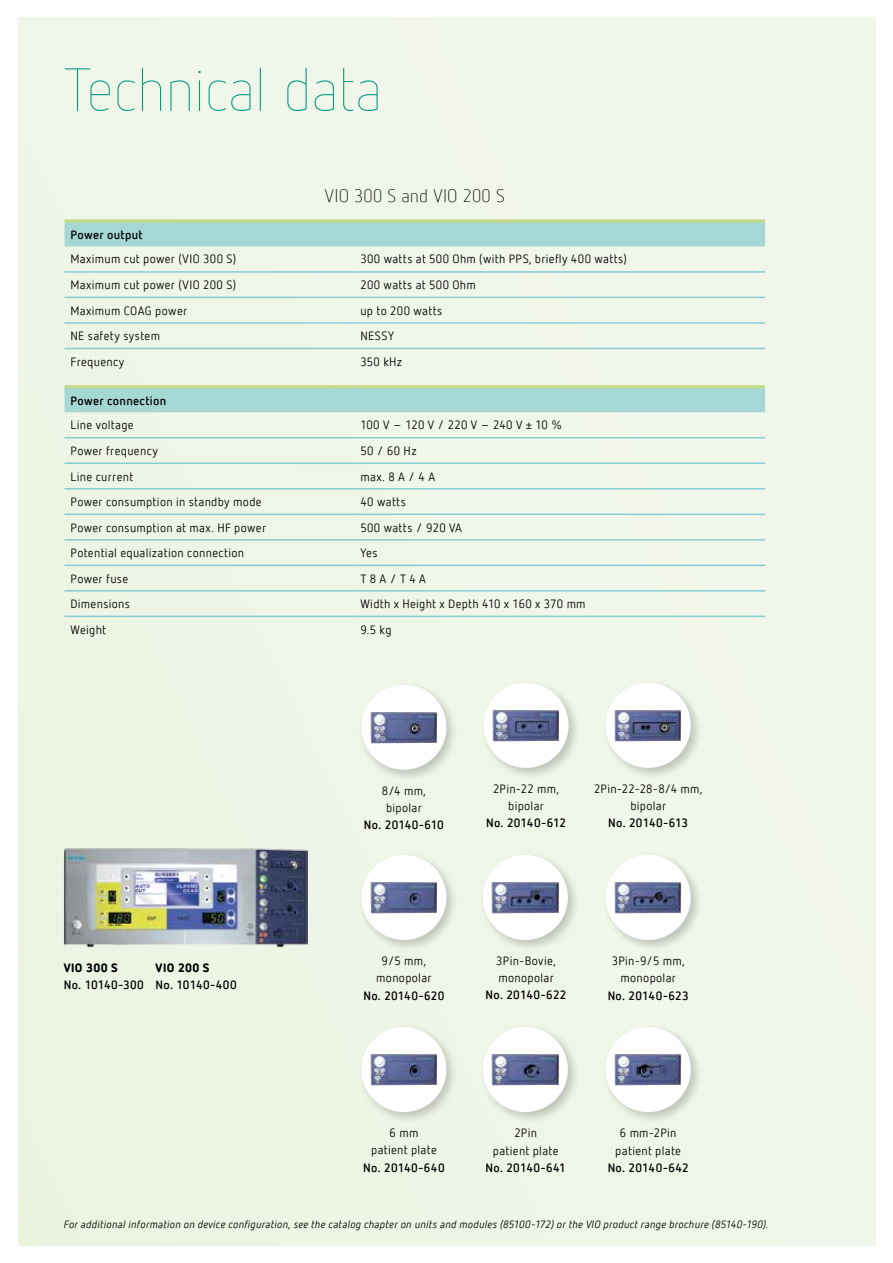
<style>
.page{position:relative;width:893px;height:1263px;background:#fff}
.page>*{position:absolute;margin:0;border:0;box-sizing:border-box;transform-origin:0 0}
.t1{font:100 60px "Netto Offc Pro";letter-spacing:-.02em;color:#009982}
.t2{font:300 18px "Netto Offc Pro";letter-spacing:.005em;color:#000}
.t3{font:12px/17.2px "Netto Offc Pro";letter-spacing:.025em;color:#000;text-align:center}
.t4{font:700 12px "Netto Offc Pro";letter-spacing:.02em;color:#000}
.t5{font:900 12px "Netto Offc Pro";letter-spacing:.03em;color:#000}
.t6{font:italic 10.5px "Netto Offc Pro";letter-spacing:.02em;color:#000}
</style>
<div class="page">
<div style="left:0;top:17px;width:876px;height:1229px;background:#eff6e8"></div>
<div style="left:0;top:0;width:17px;height:1263px;background:#fff"></div>
<svg style="left:64px;top:222px;width:701px;height:190px"></svg>
<hr style="left:64px;top:271px;width:290px;height:2px;background:#88cdd3">
<hr style="left:354px;top:271px;width:411px;height:2px;background:#88cdd3">
<hr style="left:64px;top:297px;width:290px;height:1px;background:#88cdd3">
<hr style="left:354px;top:297px;width:411px;height:1px;background:#88cdd3">
<hr style="left:64px;top:322px;width:290px;height:2px;background:#88cdd3">
<hr style="left:354px;top:322px;width:411px;height:2px;background:#88cdd3">
<hr style="left:64px;top:348px;width:290px;height:1px;background:#88cdd3">
<hr style="left:354px;top:348px;width:411px;height:1px;background:#88cdd3">
<hr style="left:64px;top:437px;width:290px;height:1px;background:#88cdd3">
<hr style="left:354px;top:437px;width:411px;height:1px;background:#88cdd3">
<hr style="left:64px;top:462px;width:290px;height:2px;background:#88cdd3">
<hr style="left:354px;top:462px;width:411px;height:2px;background:#88cdd3">
<hr style="left:64px;top:219px;width:290px;height:3px;background:#c5d984">
<hr style="left:354px;top:219px;width:411px;height:3px;background:#c5d984">
<hr style="left:64px;top:385px;width:290px;height:3px;background:#c5d984">
<hr style="left:354px;top:385px;width:411px;height:3px;background:#c5d984">
<hr style="left:64px;top:488px;width:290px;height:1px;background:#88cdd3">
<hr style="left:64px;top:513px;width:290px;height:2px;background:#88cdd3">
<hr style="left:64px;top:539px;width:290px;height:2px;background:#88cdd3">
<hr style="left:64px;top:565px;width:290px;height:1px;background:#88cdd3">
<hr style="left:64px;top:590px;width:290px;height:2px;background:#88cdd3">
<hr style="left:64px;top:616px;width:290px;height:1px;background:#88cdd3">
<hr style="left:354px;top:488px;width:411px;height:1px;background:#88cdd3">
<hr style="left:354px;top:513px;width:411px;height:2px;background:#88cdd3">
<hr style="left:354px;top:539px;width:411px;height:2px;background:#88cdd3">
<hr style="left:354px;top:565px;width:411px;height:1px;background:#88cdd3">
<hr style="left:354px;top:590px;width:411px;height:2px;background:#88cdd3">
<hr style="left:354px;top:616px;width:411px;height:1px;background:#88cdd3">
<div style="left:358px;top:681px;width:101px;height:101px;background:#000;opacity:.2"></div>
<div style="left:361px;top:685px;width:85px;height:85px;background:#fff;border-radius:50%"></div>
<img style="left:370px;top:712px;width:68px;height:31px">
<div style="left:358px;top:851px;width:101px;height:102px;background:#000;opacity:.2"></div>
<div style="left:361px;top:855px;width:85px;height:85px;background:#fff;border-radius:50%"></div>
<img style="left:370px;top:882px;width:68px;height:32px">
<div style="left:358px;top:1023px;width:101px;height:102px;background:#000;opacity:.2"></div>
<div style="left:361px;top:1027px;width:85px;height:85px;background:#fff;border-radius:50%"></div>
<img style="left:370px;top:1054px;width:68px;height:32px">
<div style="left:479px;top:851px;width:102px;height:102px;background:#000;opacity:.2"></div>
<div style="left:483px;top:855px;width:85px;height:85px;background:#fff;border-radius:50%"></div>
<img style="left:491px;top:882px;width:69px;height:32px">
<div style="left:479px;top:1023px;width:102px;height:102px;background:#000;opacity:.2"></div>
<div style="left:483px;top:1027px;width:85px;height:85px;background:#fff;border-radius:50%"></div>
<img style="left:491px;top:1054px;width:69px;height:32px">
<div style="left:602px;top:851px;width:101px;height:102px;background:#000;opacity:.2"></div>
<div style="left:606px;top:855px;width:85px;height:85px;background:#fff;border-radius:50%"></div>
<img style="left:614px;top:882px;width:68px;height:32px">
<div style="left:602px;top:1023px;width:101px;height:102px;background:#000;opacity:.2"></div>
<div style="left:606px;top:1027px;width:85px;height:85px;background:#fff;border-radius:50%"></div>
<img style="left:614px;top:1054px;width:68px;height:32px">
<div style="left:480px;top:679px;width:101px;height:102px;background:#000;opacity:.2"></div>
<div style="left:484px;top:683px;width:85px;height:85px;background:#fff;border-radius:50%"></div>
<img style="left:492px;top:710px;width:68px;height:31px">
<div style="left:602px;top:679px;width:101px;height:102px;background:#000;opacity:.2"></div>
<div style="left:606px;top:683px;width:85px;height:85px;background:#fff;border-radius:50%"></div>
<img style="left:614px;top:710px;width:68px;height:31px">
<img style="left:64px;top:848px;width:244px;height:100px">
<h1 class="t1" style="left:64px;top:53px;width:320px">Technical data</h1>
<h2 class="t2" style="left:325px;top:185px;width:181px">VIO 300 S and VIO 200 S</h2>
<p class="t4" style="left:70px;top:227px;width:74px">Power output</p>
<p class="t3" style="left:70px;top:250px;width:167px">Maximum cut power (VIO 300 S)</p>
<p class="t3" style="left:360px;top:250px;width:268px">300 watts at 500 Ohm (with PPS, briefly 400 watts)</p>
<p class="t3" style="left:70px;top:276px;width:167px">Maximum cut power (VIO 200 S)</p>
<p class="t3" style="left:360px;top:276px;width:117px">200 watts at 500 Ohm</p>
<p class="t3" style="left:70px;top:302px;width:118px">Maximum COAG power</p>
<p class="t3" style="left:360px;top:302px;width:83px">up to 200 watts</p>
<p class="t3" style="left:70px;top:327px;width:91px">NE safety system</p>
<p class="t3" style="left:360px;top:327px;width:35px">NESSY</p>
<p class="t3" style="left:70px;top:353px;width:55px">Frequency</p>
<p class="t3" style="left:360px;top:353px;width:43px">350 kHz</p>
<p class="t4" style="left:70px;top:393px;width:97px">Power connection</p>
<p class="t3" style="left:70px;top:416px;width:65px">Line voltage</p>
<p class="t3" style="left:360px;top:416px;width:203px">100 V – 120 V / 220 V – 240 V ± 10 %</p>
<p class="t3" style="left:70px;top:442px;width:89px">Power frequency</p>
<p class="t3" style="left:360px;top:442px;width:58px">50 / 60 Hz</p>
<p class="t3" style="left:70px;top:467px;width:64px">Line current</p>
<p class="t3" style="left:360px;top:467px;width:76px">max. 8 A / 4 A</p>
<p class="t3" style="left:70px;top:493px;width:193px">Power consumption in standby mode</p>
<p class="t3" style="left:360px;top:493px;width:47px">40 watts</p>
<p class="t3" style="left:70px;top:518px;width:197px">Power consumption at max. HF power</p>
<p class="t3" style="left:360px;top:518px;width:103px">500 watts / 920 VA</p>
<p class="t3" style="left:70px;top:544px;width:175px">Potential equalization connection</p>
<p class="t3" style="left:360px;top:544px;width:19px">Yes</p>
<p class="t3" style="left:70px;top:569px;width:59px">Power fuse</p>
<p class="t3" style="left:360px;top:569px;width:67px">T 8 A / T 4 A</p>
<p class="t3" style="left:70px;top:595px;width:61px">Dimensions</p>
<p class="t3" style="left:360px;top:595px;width:227px">Width x Height x Depth 410 x 160 x 370 mm</p>
<p class="t3" style="left:70px;top:621px;width:37px">Weight</p>
<p class="t3" style="left:360px;top:621px;width:33px">9.5 kg</p>
<p class="t5" style="left:64px;top:959px;width:55px">VIO 300 S</p>
<p class="t4" style="left:64px;top:977px;width:82px">No. 10140-300</p>
<p class="t5" style="left:156px;top:959px;width:55px">VIO 200 S</p>
<p class="t4" style="left:156px;top:977px;width:83px">No. 10140-400</p>
<p class="t3" style="left:382px;top:781px;width:46px">8/4 mm, bipolar</p>
<p class="t4" style="left:364px;top:817px;width:82px">No. 20140-610</p>
<p class="t3" style="left:493px;top:780px;width:68px">2Pin-22 mm, bipolar</p>
<p class="t4" style="left:486px;top:815px;width:81px">No. 20140-612</p>
<p class="t3" style="left:594px;top:780px;width:110px">2Pin-22-28-8/4 mm, bipolar</p>
<p class="t4" style="left:608px;top:815px;width:82px">No. 20140-613</p>
<p class="t3" style="left:376px;top:952px;width:57px">9/5 mm, monopolar</p>
<p class="t4" style="left:363px;top:987px;width:83px">No. 20140-620</p>
<p class="t3" style="left:496px;top:952px;width:61px;text-align:left">3Pin-Bovie, monopolar</p>
<p class="t4" style="left:486px;top:987px;width:83px">No. 20140-622</p>
<p class="t3" style="left:612px;top:952px;width:74px">3Pin-9/5 mm, monopolar</p>
<p class="t4" style="left:608px;top:987px;width:83px">No. 20140-623</p>
<p class="t3" style="left:371px;top:1124px;width:67px">6 mm patient plate</p>
<p class="t4" style="left:363px;top:1159px;width:83px">No. 20140-640</p>
<p class="t3" style="left:493px;top:1124px;width:67px">2Pin<br>patient plate</p>
<p class="t4" style="left:486px;top:1159px;width:82px">No. 20140-641</p>
<p class="t3" style="left:615px;top:1124px;width:67px">6 mm-2Pin patient plate</p>
<p class="t4" style="left:608px;top:1159px;width:83px">No. 20140-642</p>
<p class="t6" style="left:64px;top:1217px;width:706px">For additional information on device configuration, see the catalog chapter on units and modules (85100-172) or the VIO product range brochure (85140-190).</p>
</div>
